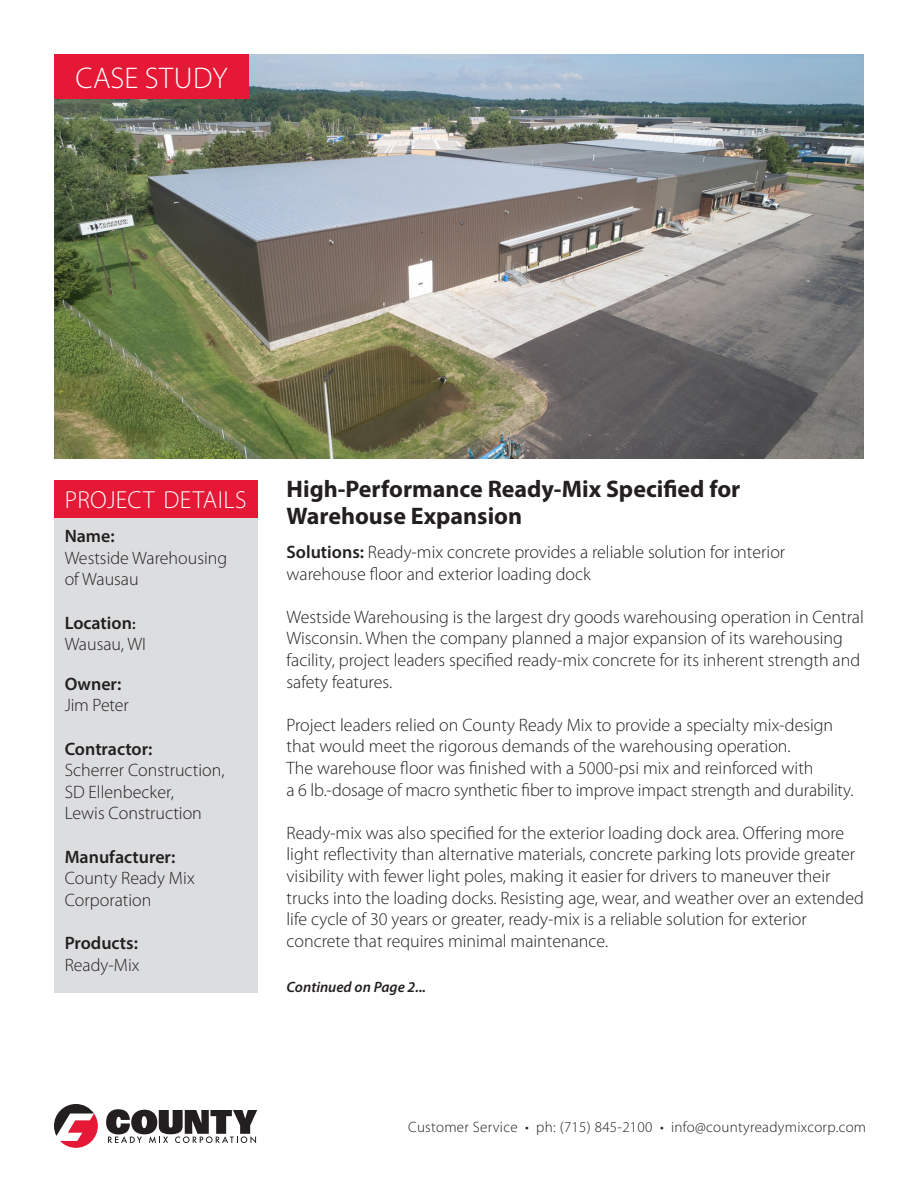
<style>
.page{position:relative;width:918px;height:1188px;background:#fff}
.page>*{position:absolute;margin:0;border:0;box-sizing:border-box;transform-origin:0 0}
.t1{font:300 30px "Myriad Pro";letter-spacing:.02em;color:#fff}
.t2{font:300 24.75px "Myriad Pro";letter-spacing:.015em;color:#fff}
.t3{font:700 24px/27px "Myriad Pro";color:#231f20}
.t4{font:300 18px/21.6px "Myriad Pro";color:#231f20}
.t5{font:600 18px/21.6px "Myriad Pro";color:#231f20}
.t6{font:300 15px "Myriad Pro";letter-spacing:.02em;color:#231f20}
.t7{font:italic 600 15px "Myriad Pro";color:#231f20}
.s1{font-size:15px}
.s2{font-weight:600}
.s3{font-weight:300}
</style>
<div class="page">
<img style="left:54px;top:54px;width:810px;height:405px">
<div style="left:54px;top:54px;width:195px;height:45px;background:#e51836"></div>
<div style="left:54px;top:518px;width:203px;height:475px;background:#dcdddf"></div>
<div style="left:54px;top:481px;width:203px;height:37px;background:#e51836"></div>
<svg style="left:54px;top:1104px;width:44px;height:44px"></svg>
<svg style="left:106px;top:1109px;width:151px;height:34px"></svg>
<p class="t1" style="left:75px;top:60px;width:154px">CASE STUDY</p>
<p class="t2" style="left:65px;top:485px;width:183px">PROJECT DETAILS</p>
<p class="t5" style="left:65px;top:525px;width:52px">Name:</p>
<p class="t4" style="left:65px;top:547px;width:164px">Westside Warehousing of Wausau</p>
<p class="t5" style="left:65px;top:611px;width:72px">Location<span class="s1">:</span></p>
<p class="t4" style="left:65px;top:633px;width:83px">Wausau, WI</p>
<p class="t5" style="left:65px;top:673px;width:58px">Owner:</p>
<p class="t4" style="left:65px;top:694px;width:66px">Jim Peter</p>
<p class="t5" style="left:65px;top:737px;width:89px">Contractor:</p>
<p class="t4" style="left:65px;top:759px;width:161px">Scherrer Construction,<br>SD Ellenbecker,<br>Lewis Construction</p>
<p class="t4" style="left:65px;top:846px;width:132px"><span class="s2">Manufacturer:<br></span>County Ready Mix<br>Corporation</p>
<p class="t5" style="left:65px;top:932px;width:76px">Products:<br><span class="s3">Ready-Mix</span></p>
<p class="t3" style="left:286px;top:475px;width:455px">High-Performance Ready-Mix Specified for<br>Warehouse Expansion</p>
<p class="t4" style="left:286px;top:541px;width:500px"><span class="s2">Solutions:</span> Ready-mix concrete provides a reliable solution for interior warehouse floor and exterior loading dock</p>
<p class="t4" style="left:286px;top:606px;width:579px">Westside Warehousing is the largest dry goods warehousing operation in Central Wisconsin. When the company planned a major expansion of its warehousing facility, project leaders specified ready-mix concrete for its inherent strength and safety features.</p>
<p class="t4" style="left:286px;top:714px;width:548px">Project leaders relied on County Ready Mix to provide a specialty mix-design that would meet the rigorous demands of the warehousing operation.</p>
<p class="t4" style="left:286px;top:757px;width:568px">The warehouse floor was finished with a 5000-psi mix and reinforced with<br>a 6 lb.-dosage of macro synthetic fiber to improve impact strength and durability.</p>
<p class="t4" style="left:286px;top:822px;width:579px">Ready-mix was also specified for the exterior loading dock area. Offering more light reflectivity than alternative materials, concrete parking lots provide greater visibility with fewer light poles, making it easier for drivers to maneuver their trucks into the loading docks. Resisting age, wear, and weather over an extended life cycle of 30 years or greater, ready-mix is a reliable solution for exterior concrete that requires minimal maintenance.</p>
<p class="t7" style="left:287px;top:978px;width:141px">Continued on Page 2...</p>
<p class="t6" style="left:408px;top:1118px;width:459px">Customer Service • ph: (715) 845-2100 • info@countyreadymixcorp.com</p>
</div>
